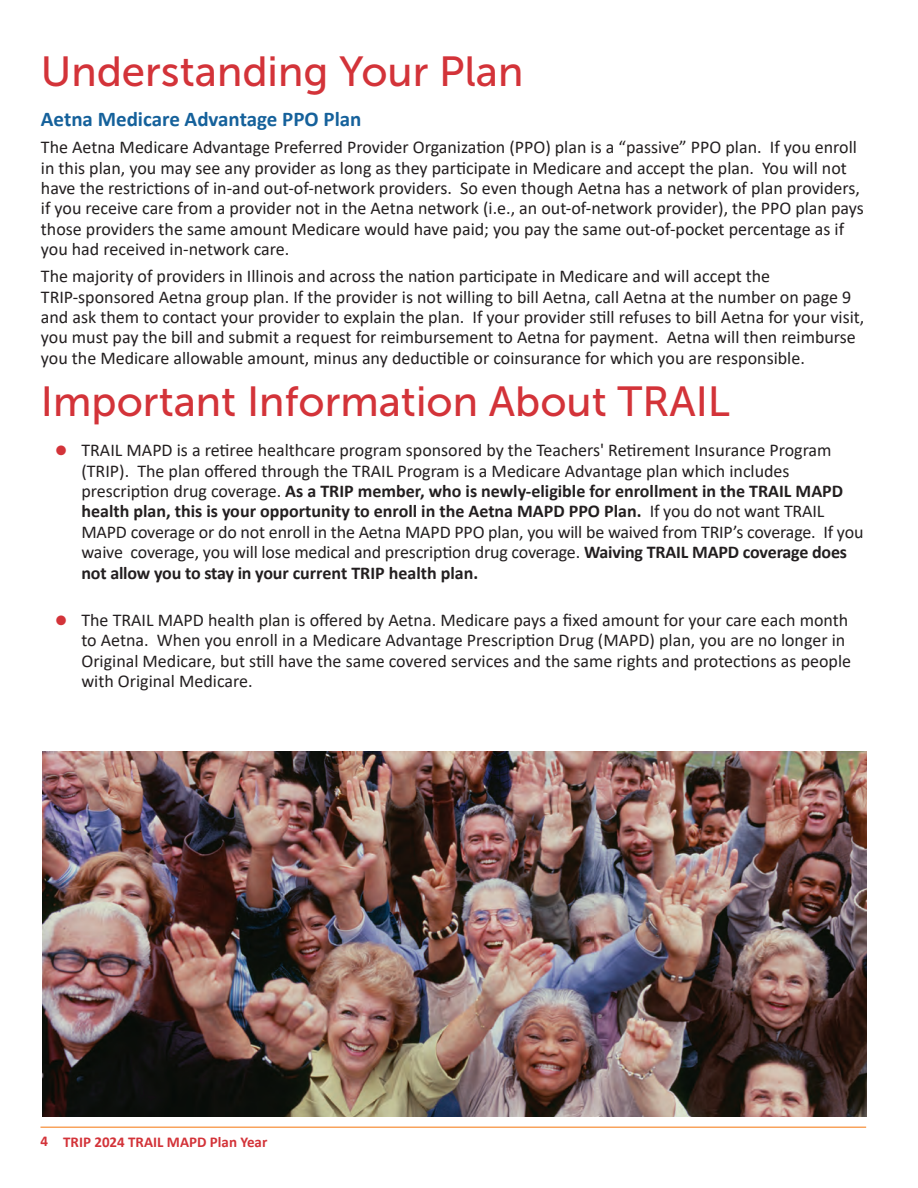
<style>
.page{position:relative;width:918px;height:1188px;background:#fff}
.page>*{position:absolute;margin:0;border:0;box-sizing:border-box;transform-origin:0 0}
.Header1_492_Brown{font:42px "Museo Sans 500";color:#d33339}
.Header_3{font:700 21px "Calibri";color:#15619b}
.BodyText_12_13{font:18px/20.4px "Calibri";color:#231f20}
.t1{font:700 15px "Calibri";color:#d33339}
.s1{font-weight:700;font-size:27px;color:#d33339}
.s2{font-weight:700}
</style>
<div class="page">
<hr style="left:40px;top:1126px;width:826px;height:2px;background:#f8a35c">
<img style="left:43px;top:751px;width:824px;height:366px">
<h2 class="Header1_492_Brown" style="left:41px;top:49px;width:484px">Understanding Your Plan</h2>
<h3 class="Header_3" style="left:41px;top:104px;width:322px">Aetna Medicare Advantage PPO Plan</h3>
<p class="BodyText_12_13" style="left:41px;top:137px;width:824px">The Aetna Medicare Advantage Preferred Provider Organization (PPO) plan is a “passive” PPO plan. If you enroll in this plan, you may see any provider as long as they participate in Medicare and accept the plan. You will not have the restrictions of in-and out-of-network providers. So even though Aetna has a network of plan providers, if you receive care from a provider not in the Aetna network (i.e., an out-of-network provider), the PPO plan pays those providers the same amount Medicare would have paid; you pay the same out-of-pocket percentage as if you had received in-network care.</p>
<p class="BodyText_12_13" style="left:41px;top:266px;width:825px">The majority of providers in Illinois and across the nation participate in Medicare and will accept the TRIP-sponsored Aetna group plan. If the provider is not willing to bill Aetna, call Aetna at the number on page 9 and ask them to contact your provider to explain the plan. If your provider still refuses to bill Aetna for your visit, you must pay the bill and submit a request for reimbursement to Aetna for payment. Aetna will then reimburse you the Medicare allowable amount, minus any deductible or coinsurance for which you are responsible.</p>
<h2 class="Header1_492_Brown" style="left:41px;top:378px;width:691px">Important Information About TRAIL</h2>
<p class="BodyText_12_13" style="left:81px;top:440px;width:784px;text-indent:-27px"><span class="s1">•</span> TRAIL MAPD is a retiree healthcare program sponsored by the Teachers' Retirement Insurance Program (TRIP). The plan offered through the TRAIL Program is a Medicare Advantage plan which includes prescription drug coverage. <span class="s2">As a TRIP member, who is newly-eligible for enrollment in the TRAIL MAPD health plan, this is your opportunity to enroll in the Aetna MAPD PPO Plan.</span> If you do not want TRAIL MAPD coverage or do not enroll in the Aetna MAPD PPO plan, you will be waived from TRIP’s coverage. If you waive coverage, you will lose medical and prescription drug coverage. <span class="s2">Waiving TRAIL MAPD coverage does not allow you to stay in your current TRIP health plan.</span></p>
<p class="BodyText_12_13" style="left:81px;top:609px;width:771px;text-indent:-27px"><span class="s1">•</span> The TRAIL MAPD health plan is offered by Aetna. Medicare pays a fixed amount for your care each month to Aetna. When you enroll in a Medicare Advantage Prescription Drug (MAPD) plan, you are no longer in Original Medicare, but still have the same covered services and the same rights and protections as people with Original Medicare.</p>
<p class="t1" style="left:40px;top:1131px;width:228px">4 TRIP 2024 TRAIL MAPD Plan Year</p>
</div>
